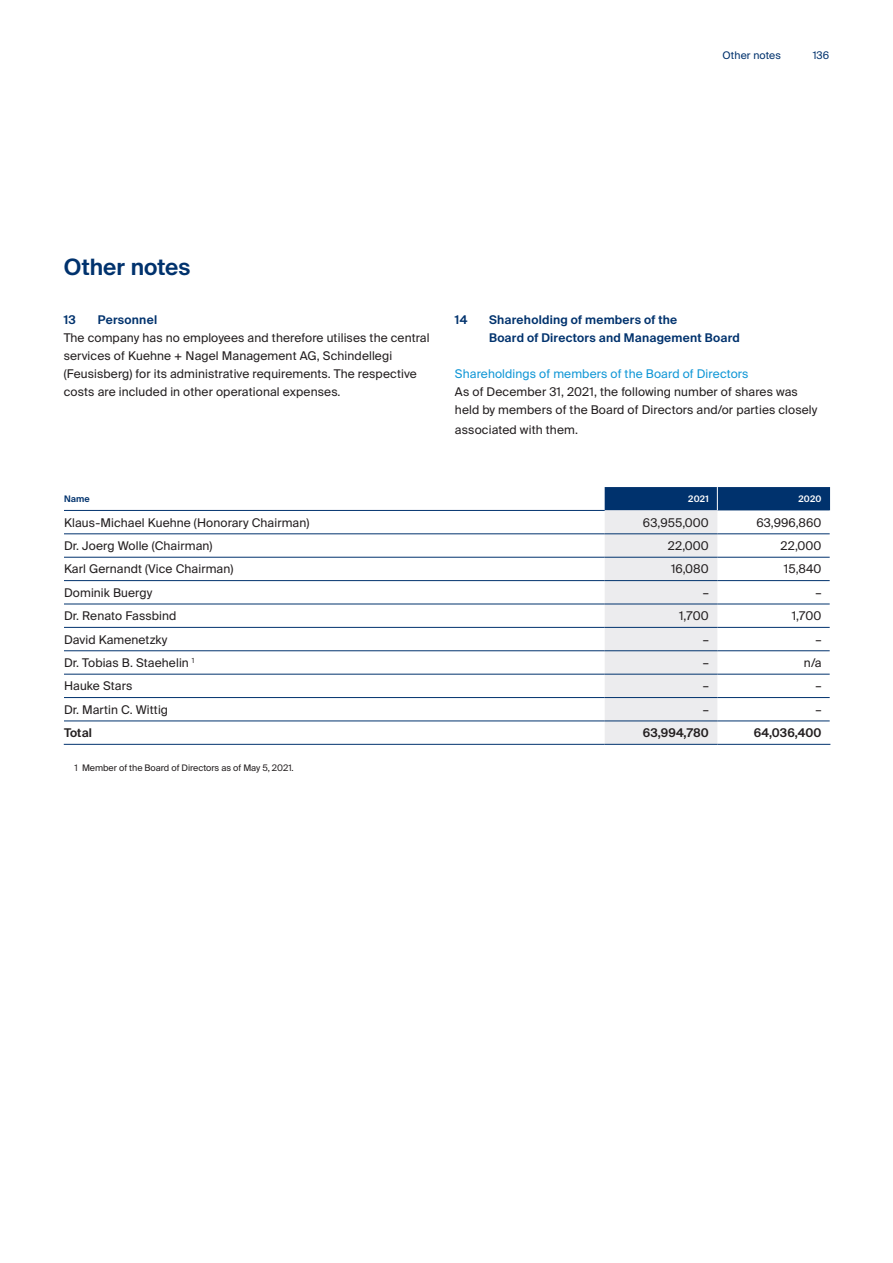
<style>
.page{position:relative;width:893px;height:1263px;background:#fff}
.page>*{position:absolute;margin:0;border:0;box-sizing:border-box;transform-origin:0 0}
.t1{font:600 22.5px "Suisse Intl";letter-spacing:.005em;color:#00326d}
.t2{font:12px/18px "Suisse Intl";letter-spacing:.01em;color:#231f20}
.t3{font:600 12px/18px "Suisse Intl";letter-spacing:.02em;color:#00326d}
.t4{font:12px "Suisse Intl";letter-spacing:.01em;color:#1197d6}
.t5{font:600 12px "Suisse Intl";letter-spacing:.01em;color:#231f20}
.t6{font:10.5px "Suisse Intl";letter-spacing:.01em;color:#00326d}
.t7{font:9px "Suisse Intl";letter-spacing:-.005em;color:#231f20}
.t8{font:600 9px "Suisse Intl";letter-spacing:.035em;color:#fff}
.t9{font:600 9px "Suisse Intl";color:#00326d}
</style>
<div class="page">
<hr style="left:64px;top:534px;width:541px;height:1px;background:#00326d">
<hr style="left:64px;top:557px;width:541px;height:1px;background:#00326d">
<hr style="left:64px;top:580px;width:541px;height:1px;background:#00326d">
<hr style="left:64px;top:604px;width:541px;height:1px;background:#00326d">
<hr style="left:64px;top:627px;width:541px;height:1px;background:#00326d">
<hr style="left:64px;top:650px;width:541px;height:1px;background:#00326d">
<hr style="left:64px;top:674px;width:541px;height:1px;background:#00326d">
<hr style="left:64px;top:697px;width:541px;height:1px;background:#00326d">
<hr style="left:64px;top:721px;width:541px;height:1px;background:#00326d">
<hr style="left:64px;top:744px;width:541px;height:1px;background:#00326d">
<svg style="left:605px;top:487px;width:226px;height:257px"></svg>
<hr style="left:605px;top:534px;width:112px;height:1px;background:#00326d">
<hr style="left:717px;top:534px;width:113px;height:1px;background:#00326d">
<hr style="left:605px;top:557px;width:112px;height:1px;background:#00326d">
<hr style="left:717px;top:557px;width:113px;height:1px;background:#00326d">
<hr style="left:605px;top:580px;width:112px;height:1px;background:#00326d">
<hr style="left:717px;top:580px;width:113px;height:1px;background:#00326d">
<hr style="left:605px;top:604px;width:112px;height:1px;background:#00326d">
<hr style="left:717px;top:604px;width:113px;height:1px;background:#00326d">
<hr style="left:605px;top:627px;width:112px;height:1px;background:#00326d">
<hr style="left:717px;top:627px;width:113px;height:1px;background:#00326d">
<hr style="left:605px;top:650px;width:112px;height:1px;background:#00326d">
<hr style="left:717px;top:650px;width:113px;height:1px;background:#00326d">
<hr style="left:605px;top:674px;width:112px;height:1px;background:#00326d">
<hr style="left:717px;top:674px;width:113px;height:1px;background:#00326d">
<hr style="left:605px;top:697px;width:112px;height:1px;background:#00326d">
<hr style="left:717px;top:697px;width:113px;height:1px;background:#00326d">
<hr style="left:605px;top:721px;width:112px;height:1px;background:#00326d">
<hr style="left:717px;top:721px;width:113px;height:1px;background:#00326d">
<hr style="left:605px;top:744px;width:112px;height:1px;background:#00326d">
<hr style="left:717px;top:744px;width:113px;height:1px;background:#00326d">
<hr style="left:64px;top:510px;width:541px;height:1px;background:#00326d">
<p class="t6" style="left:723px;top:49px;width:60px">Other notes</p>
<p class="t6" style="left:813px;top:49px;width:18px">136</p>
<h1 class="t1" style="left:64px;top:254px;width:128px">Other notes</h1>
<p class="t3" style="left:64px;top:311px;width:14px">13</p>
<p class="t3" style="left:98px;top:311px;width:61px">Personnel</p>
<p class="t2" style="left:64px;top:329px;width:367px">The company has no employees and therefore utilises the central services of Kuehne + Nagel Management AG, Schindellegi (Feusisberg) for its administrative requirements. The respective costs are included in other operational expenses.</p>
<p class="t3" style="left:455px;top:311px;width:14px">14</p>
<p class="t3" style="left:489px;top:311px;width:252px">Shareholding of members of the<br>Board of Directors and Management Board</p>
<p class="t4" style="left:455px;top:367px;width:295px">Shareholdings of members of the Board of Directors</p>
<p class="t2" style="left:455px;top:383px;width:364px">As of December 31, 2021, the following number of shares was held by members of the Board of Directors and/or parties closely</p>
<p class="t2" style="left:455px;top:420px;width:125px">associated with them.</p>
<p class="t9" style="left:64px;top:493px;width:27px">Name</p>
<p class="t8" style="left:688px;top:493px;width:22px">2021</p>
<p class="t8" style="left:798px;top:493px;width:25px">2020</p>
<p class="t2" style="left:64px;top:513px;width:247px">Klaus-Michael Kuehne (Honorary Chairman)</p>
<p class="t2" style="left:643px;top:513px;width:67px">63,955,000</p>
<p class="t2" style="left:756px;top:513px;width:67px">63,996,860</p>
<p class="t2" style="left:64px;top:537px;width:150px">Dr. Joerg Wolle (Chairman)</p>
<p class="t2" style="left:668px;top:537px;width:42px">22,000</p>
<p class="t2" style="left:781px;top:537px;width:42px">22,000</p>
<p class="t2" style="left:64px;top:560px;width:171px">Karl Gernandt (Vice Chairman)</p>
<p class="t2" style="left:671px;top:560px;width:39px">16,080</p>
<p class="t2" style="left:784px;top:560px;width:39px">15,840</p>
<p class="t2" style="left:64px;top:584px;width:90px">Dominik Buergy</p>
<p class="t2" style="left:703px;top:584px;width:8px">–</p>
<p class="t2" style="left:815px;top:584px;width:8px">–</p>
<p class="t2" style="left:64px;top:607px;width:114px">Dr. Renato Fassbind</p>
<p class="t2" style="left:679px;top:607px;width:31px">1,700</p>
<p class="t2" style="left:792px;top:607px;width:31px">1,700</p>
<p class="t2" style="left:64px;top:630px;width:105px">David Kamenetzky</p>
<p class="t2" style="left:703px;top:630px;width:8px">–</p>
<p class="t2" style="left:815px;top:630px;width:8px">–</p>
<p class="t2" style="left:64px;top:654px;width:132px">Dr. Tobias B. Staehelin <sup>1</sup></p>
<p class="t2" style="left:703px;top:654px;width:8px">–</p>
<p class="t2" style="left:804px;top:654px;width:19px">n/a</p>
<p class="t2" style="left:64px;top:677px;width:70px">Hauke Stars</p>
<p class="t2" style="left:703px;top:677px;width:8px">–</p>
<p class="t2" style="left:815px;top:677px;width:8px">–</p>
<p class="t2" style="left:64px;top:701px;width:106px">Dr. Martin C. Wittig</p>
<p class="t2" style="left:703px;top:701px;width:8px">–</p>
<p class="t2" style="left:815px;top:701px;width:8px">–</p>
<p class="t5" style="left:64px;top:726px;width:29px">Total</p>
<p class="t5" style="left:643px;top:726px;width:68px">63,994,780</p>
<p class="t5" style="left:754px;top:726px;width:69px">64,036,400</p>
<p class="t7" style="left:75px;top:763px;width:221px">1 Member of the Board of Directors as of May 5, 2021.</p>
</div>
